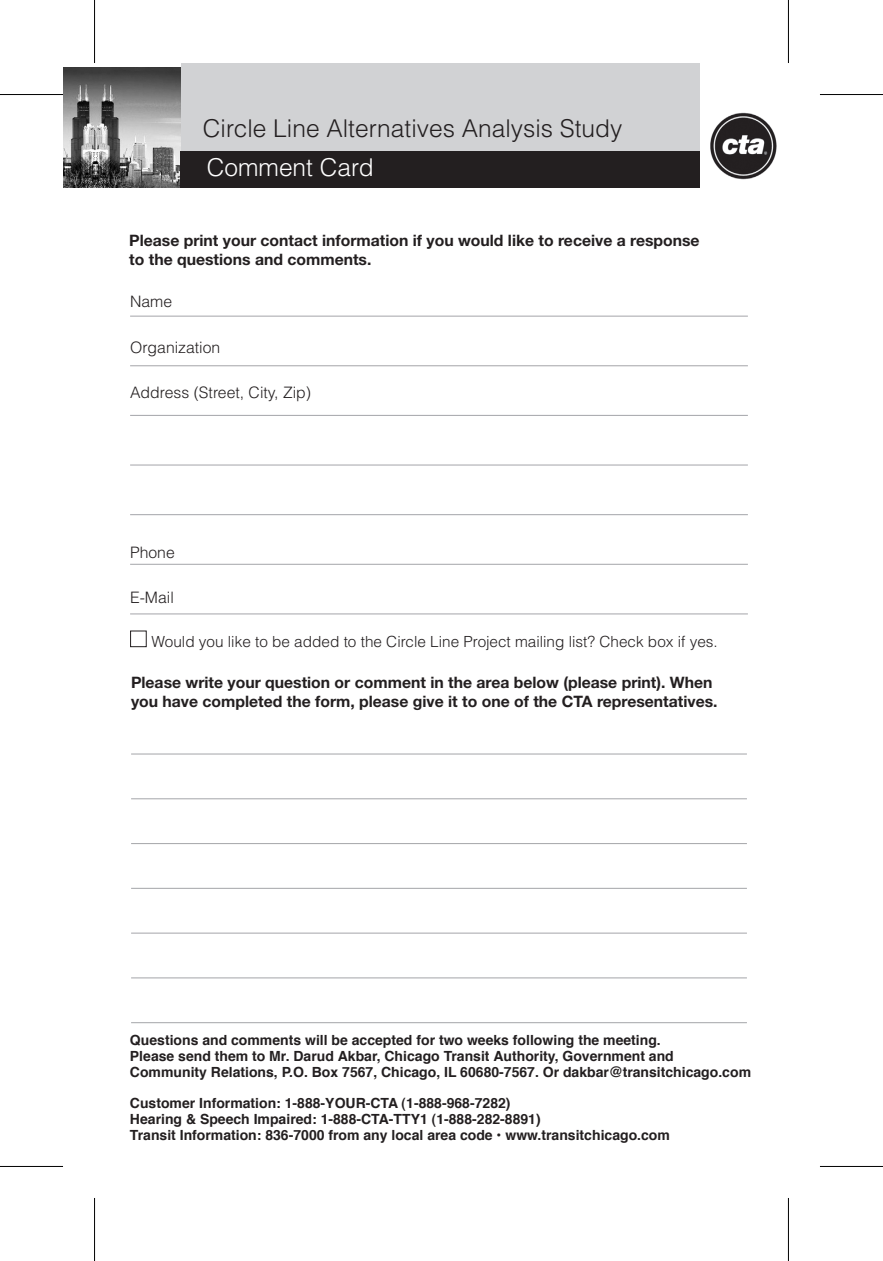
<style>
.page{position:relative;width:883px;height:1261px;background:#fff}
.page>*{position:absolute;margin:0;border:0;box-sizing:border-box;transform-origin:0 0}
.t1{font:300 24.5px "Helvetica";color:#231f20}
.t2{font:300 24.5px "Helvetica";color:#fff}
.t3{font:700 15.75px/19.2px "Helvetica Neue";color:#231f20}
.t4{font:300 15.75px "Helvetica";color:#231f20}
.t5{font:300 15.4px "Helvetica";color:#231f20}
.t6{font:700 14px/15.8px "Helvetica";color:#231f20}
</style>
<div class="page">
<img style="left:63px;top:67px;width:167px;height:121px">
<div style="left:182px;top:63px;width:518px;height:88px;background:#d1d2d4"></div>
<div style="left:180px;top:151px;width:520px;height:36px;background:#231f20"></div>
<hr style="left:130px;top:315px;width:618px;height:2px;background:#a8a9ad">
<hr style="left:130px;top:365px;width:618px;height:1px;background:#a8a9ad">
<hr style="left:130px;top:415px;width:618px;height:1px;background:#a8a9ad">
<hr style="left:130px;top:464px;width:618px;height:1px;background:#a8a9ad">
<hr style="left:130px;top:514px;width:618px;height:1px;background:#a8a9ad">
<hr style="left:130px;top:564px;width:618px;height:1px;background:#a8a9ad">
<hr style="left:130px;top:613px;width:618px;height:1px;background:#a8a9ad">
<hr style="left:131px;top:753px;width:616px;height:1px;background:#a8a9ad">
<hr style="left:131px;top:798px;width:616px;height:1px;background:#a8a9ad">
<hr style="left:131px;top:843px;width:616px;height:1px;background:#a8a9ad">
<hr style="left:131px;top:887px;width:616px;height:2px;background:#a8a9ad">
<hr style="left:131px;top:932px;width:616px;height:1px;background:#a8a9ad">
<hr style="left:131px;top:977px;width:616px;height:1px;background:#a8a9ad">
<hr style="left:131px;top:1022px;width:616px;height:1px;background:#a8a9ad">
<div style="left:130px;top:630px;width:17px;height:17px;border:1px solid #231f20"></div>
<img style="left:706px;top:108px;width:76px;height:76px;border-radius:50%">
<hr style="left:94px;top:0;width:1px;height:63px;background:#000">
<hr style="left:0;top:94px;width:63px;height:1px;background:#000">
<hr style="left:0;top:1166px;width:63px;height:1px;background:#000">
<hr style="left:94px;top:1198px;width:1px;height:62px;background:#000">
<hr style="left:788px;top:0;width:1px;height:63px;background:#000">
<hr style="left:820px;top:94px;width:63px;height:1px;background:#000">
<hr style="left:820px;top:1166px;width:63px;height:1px;background:#000">
<hr style="left:788px;top:1198px;width:1px;height:62px;background:#000">
<h1 class="t1" style="left:203px;top:119px;width:421px">Circle Line Alternatives Analysis Study</h1>
<h1 class="t2" style="left:207px;top:159px;width:168px">Comment Card</h1>
<p class="t3" style="left:129px;top:232px;width:572px">Please print your contact information if you would like to receive a response to the questions and comments.</p>
<p class="t4" style="left:130px;top:296px;width:44px">Name</p>
<p class="t4" style="left:130px;top:341px;width:92px">Organization</p>
<p class="t4" style="left:130px;top:387px;width:182px">Address (Street, City, Zip)</p>
<p class="t4" style="left:130px;top:546px;width:46px">Phone</p>
<p class="t4" style="left:130px;top:592px;width:45px">E-Mail</p>
<p class="t5" style="left:151px;top:635px;width:567px">Would you like to be added to the Circle Line Project mailing list? Check box if yes.</p>
<p class="t3" style="left:131px;top:674px;width:588px">Please write your question or comment in the area below (please print). When you have completed the form, please give it to one of the CTA representatives.</p>
<p class="t6" style="left:130px;top:1033px;width:622px">Questions and comments will be accepted for two weeks following the meeting.<br>Please send them to Mr. Darud Akbar, Chicago Transit Authority, Government and<br>Community Relations, P.O. Box 7567, Chicago, IL 60680-7567. Or dakbar@transitchicago.com</p>
<p class="t6" style="left:130px;top:1096px;width:541px">Customer Information: 1-888-YOUR-CTA (1-888-968-7282)<br>Hearing &amp; Speech Impaired: 1-888-CTA-TTY1 (1-888-282-8891)<br>Transit Information: 836-7000 from any local area code • www.transitchicago.com</p>
</div>
